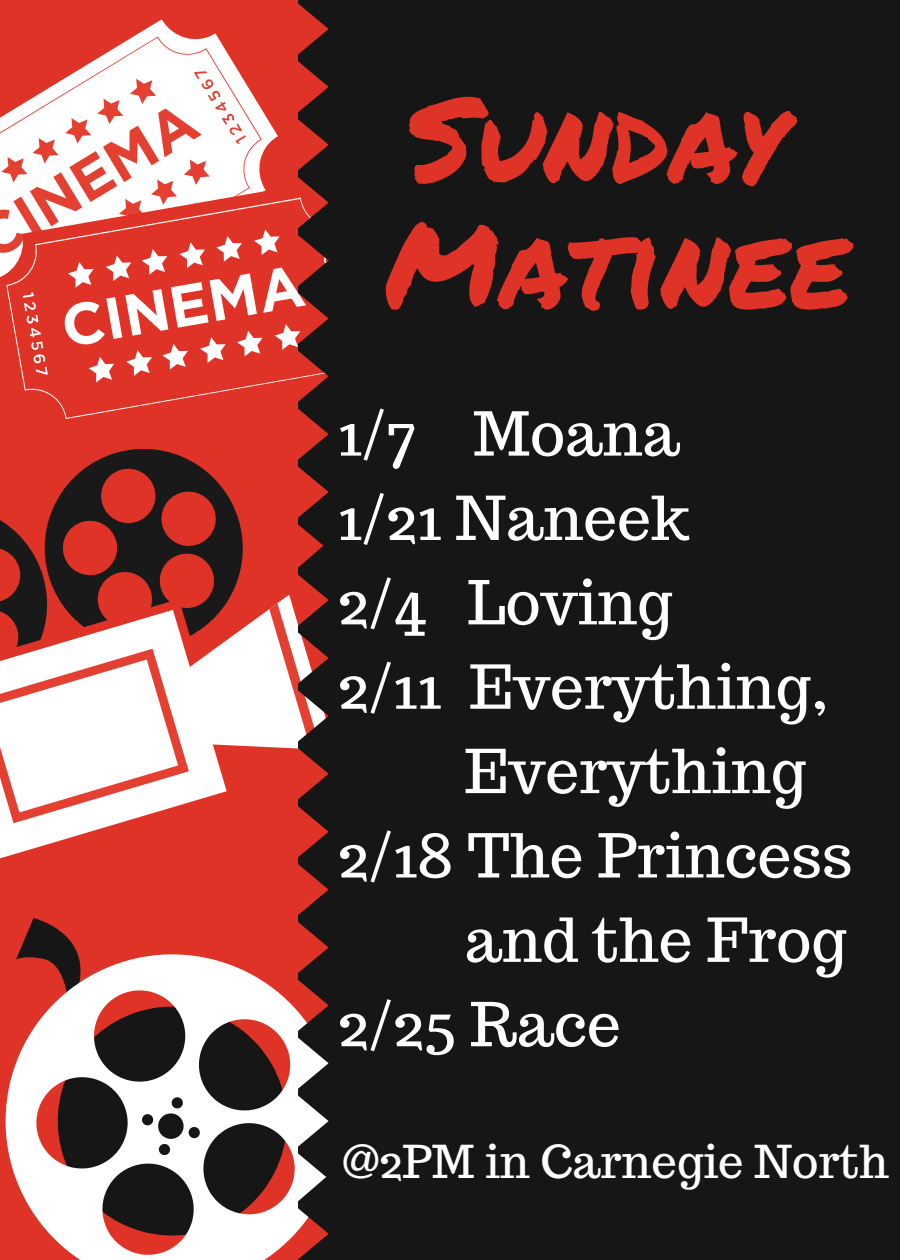
<style>
.page{position:relative;width:900px;height:1260px;background:#e03327}
.page>*{position:absolute;margin:0;border:0;box-sizing:border-box;transform-origin:0 0}
.t1{font:117.5px/125.5px "Permanent Marker";color:#e03327}
.t2{font:60.5px "Trocchi";color:#fff}
.t3{font:45.25px "Trocchi";color:#fff}
</style>
<div class="page">
<svg style="left:133px;top:19px;width:85px;height:18px"></svg>
<svg style="left:77px;top:37px;width:162px;height:34px;fill:#fff"></svg>
<svg style="left:23px;top:383px;width:247px;height:36px"></svg>
<svg style="left:0;top:71px;width:298px;height:312px"></svg>
<svg style="left:71px;top:448px;width:172px;height:129px;fill:#191919"></svg>
<svg style="left:0;top:577px;width:292px;height:282px"></svg>
<svg style="left:0;top:481px;width:189px;height:342px"></svg>
<svg style="left:268px;top:603px;width:30px;height:149px"></svg>
<svg style="left:5px;top:932px;width:293px;height:328px"></svg>
<div style="left:298px;top:548px;width:602px;height:627px;background:#161616"></div>
<div style="left:298px;top:1175px;width:602px;height:85px;background:#161616"></div>
<div style="left:298px;top:0;width:602px;height:548px;background:#161616"></div>
<h1 class="t1" style="left:385px;top:73px;width:467px">Sunday<br>Matinee</h1>
<p class="t2" style="left:337px;top:394px;width:344px">1/7 Moana</p>
<p class="t2" style="left:337px;top:478px;width:353px">1/21 Naneek</p>
<p class="t2" style="left:337px;top:563px;width:336px">2/4 Loving</p>
<p class="t2" style="left:337px;top:647px;width:493px">2/11 Everything,</p>
<p class="t2" style="left:465px;top:732px;width:343px">Everything</p>
<p class="t2" style="left:337px;top:816px;width:517px">2/18 The Princess</p>
<p class="t2" style="left:465px;top:900px;width:383px">and the Frog</p>
<p class="t2" style="left:337px;top:985px;width:285px">2/25 Race</p>
<p class="t3" style="left:343px;top:1131px;width:548px">@2PM in Carnegie North</p>
</div>
